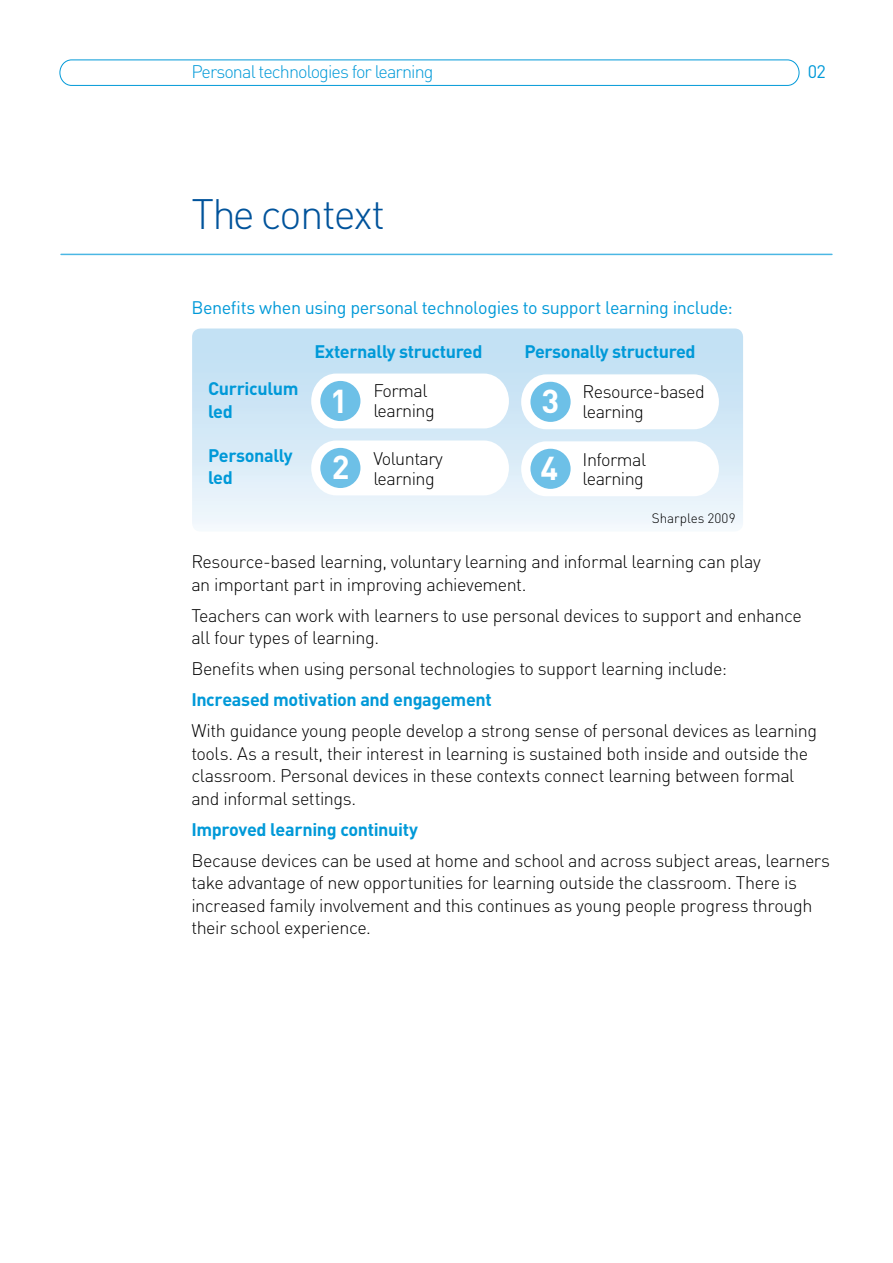
<style>
.page{position:relative;width:893px;height:1263px;background:#fff}
.page>*{position:absolute;margin:0;border:0;box-sizing:border-box;transform-origin:0 0}
.t1{font:300 42px "DIN";letter-spacing:-.04em;color:#00539b}
.t2{font:300 18px/22.5px "DIN";letter-spacing:-.025em;color:#000}
.t3{font:700 18px/22.5px "DIN";letter-spacing:-.02em;color:#0099d8}
.t4{font:18px "DIN";letter-spacing:-.025em;color:#0099d8}
.t5{font:300 18px "DIN";letter-spacing:-.05em;color:#0099d8}
.t6{font:300 13.5px "DIN";color:#000}
</style>
<div class="page">
<div style="left:60px;top:60px;width:739px;height:26px;border:1px solid #0099d8;border-radius:12px"></div>
<hr style="left:61px;top:254px;width:771px;height:1px;background:#4bb7e4">
<svg style="left:192px;top:328px;width:551px;height:200px;background:#d5e9f7"></svg>
<div style="left:311px;top:440px;width:198px;height:55px;background:#fff;border-radius:26px"></div>
<div style="left:320px;top:448px;width:40px;height:40px;background:#6dc0e7;border-radius:50%"></div>
<div style="left:311px;top:374px;width:198px;height:54px;background:#fff;border-radius:26px"></div>
<div style="left:320px;top:381px;width:40px;height:40px;background:#6dc0e7;border-radius:50%"></div>
<div style="left:521px;top:441px;width:198px;height:55px;background:#fff;border-radius:26px"></div>
<div style="left:530px;top:449px;width:41px;height:40px;background:#6dc0e7;border-radius:50%"></div>
<div style="left:521px;top:374px;width:198px;height:55px;background:#fff;border-radius:26px"></div>
<div style="left:530px;top:382px;width:41px;height:40px;background:#6dc0e7;border-radius:50%"></div>
<p class="t5" style="left:191px;top:61px;width:244px">Personal technologies for learning</p>
<p class="t4" style="left:808px;top:61px;width:19px">02</p>
<h1 class="t1" style="left:191px;top:188px;width:195px">The context</h1>
<h3 class="t4" style="left:191px;top:297px;width:543px">Benefits when using personal technologies to support learning include:</h3>
<p class="t3" style="left:208px;top:377px;width:92px">Curriculum led</p>
<p class="t3" style="left:208px;top:443px;width:86px">Personally led</p>
<p class="t3" style="left:314px;top:340px;width:170px">Externally structured</p>
<p class="t3" style="left:524px;top:340px;width:173px">Personally structured</p>
<p class="t2" style="left:330px;top:381px;width:106px;line-height:19.5px;text-indent:43px">Formal<br><sup>1</sup> learning</p>
<p class="t2" style="left:332px;top:449px;width:113px;line-height:19.5px;text-indent:42px">Voluntary<br><sup>2</sup> learning</p>
<p class="t2" style="left:542px;top:382px;width:165px;line-height:19.5px;text-indent:41px">Resource-based<br><sup>3</sup> learning</p>
<p class="t2" style="left:540px;top:449px;width:107px;line-height:19.5px;text-align:right">Informal<br><sup>4</sup> learning</p>
<p class="t6" style="left:652px;top:510px;width:85px">Sharples 2009</p>
<p class="t2" style="left:191px;top:550px;width:571px">Resource-based learning, voluntary learning and informal learning can play an important part in improving achievement.</p>
<p class="t2" style="left:191px;top:604px;width:612px">Teachers can work with learners to use personal devices to support and enhance all four types of learning.</p>
<p class="t2" style="left:191px;top:657px;width:537px">Benefits when using personal technologies to support learning include:</p>
<h3 class="t3" style="left:191px;top:688px;width:302px">Increased motivation and engagement</h3>
<p class="t2" style="left:191px;top:719px;width:627px">With guidance young people develop a strong sense of personal devices as learning tools. As a result, their interest in learning is sustained both inside and outside the classroom. Personal devices in these contexts connect learning between formal and informal settings.</p>
<h3 class="t3" style="left:191px;top:817px;width:228px">Improved learning continuity</h3>
<p class="t2" style="left:191px;top:849px;width:640px">Because devices can be used at home and school and across subject areas, learners take advantage of new opportunities for learning outside the classroom. There is increased family involvement and this continues as young people progress through their school experience.</p>
</div>
